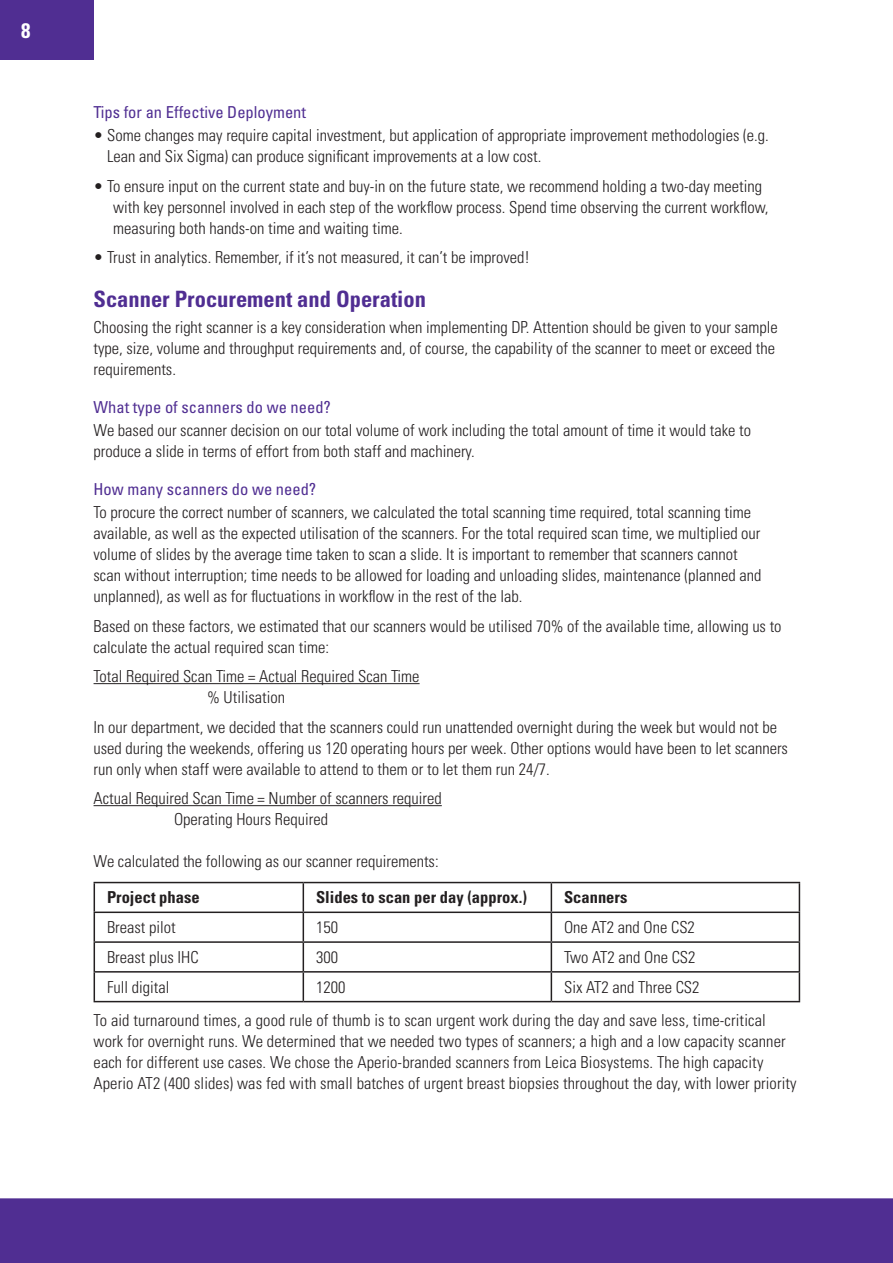
<style>
.page{position:relative;width:893px;height:1263px;background:#fff}
.page>*{position:absolute;margin:0;border:0;box-sizing:border-box;transform-origin:0 0}
.t1{font:700 condensed 22.5px "Univers LT Std";color:#502e92}
.t2{font:700 condensed 21px "Univers LT Std";color:#fff}
.t3{font:300 condensed 16.5px/21px "Univers LT Std";color:#231f20}
.t4{font:condensed 16.5px "Univers LT Std";color:#502e92}
.t5{font:700 condensed 16.5px "Univers LT Std";color:#231f20}
</style>
<div class="page">
<div style="left:0;top:1198px;width:893px;height:65px;background:#502e92"></div>
<div style="left:0;top:0;width:94px;height:60px;background:#502e92"></div>
<hr style="left:94px;top:683px;width:326px;height:1px;background:#231f20">
<hr style="left:94px;top:805px;width:348px;height:1px;background:#231f20">
<hr style="left:94px;top:882px;width:209px;height:1px;background:#231f20">
<hr style="left:303px;top:882px;width:248px;height:1px;background:#231f20">
<hr style="left:551px;top:882px;width:249px;height:1px;background:#231f20">
<hr style="left:94px;top:911px;width:209px;height:2px;background:#231f20">
<hr style="left:303px;top:911px;width:248px;height:2px;background:#231f20">
<hr style="left:551px;top:911px;width:249px;height:2px;background:#231f20">
<hr style="left:94px;top:941px;width:209px;height:2px;background:#231f20">
<hr style="left:303px;top:941px;width:248px;height:2px;background:#231f20">
<hr style="left:551px;top:941px;width:249px;height:2px;background:#231f20">
<hr style="left:94px;top:971px;width:209px;height:1px;background:#231f20">
<svg style="left:94px;top:883px;width:1px;height:118px"></svg>
<hr style="left:303px;top:971px;width:248px;height:1px;background:#231f20">
<svg style="left:303px;top:883px;width:1px;height:118px"></svg>
<hr style="left:551px;top:971px;width:249px;height:1px;background:#231f20">
<svg style="left:551px;top:883px;width:1px;height:118px"></svg>
<svg style="left:799px;top:883px;width:1px;height:118px"></svg>
<hr style="left:94px;top:1001px;width:209px;height:1px;background:#231f20">
<hr style="left:303px;top:1001px;width:248px;height:1px;background:#231f20">
<hr style="left:551px;top:1001px;width:249px;height:1px;background:#231f20">
<p class="t2" style="left:21px;top:18px;width:11px">8</p>
<p class="t4" style="left:94px;top:102px;width:214px">Tips for an Effective Deployment</p>
<p class="t3" style="left:107px;top:125px;width:663px;text-indent:-14px">• Some changes may require capital investment, but application of appropriate improvement methodologies (e.g.<br>Lean and Six Sigma) can produce significant improvements at a low cost.</p>
<p class="t3" style="left:113px;top:176px;width:657px;text-indent:-20px">• To ensure input on the current state and buy-in on the future state, we recommend holding a two-day meeting with key personnel involved in each step of the workflow process. Spend time observing the current workflow, measuring both hands-on time and waiting time.</p>
<p class="t3" style="left:94px;top:247px;width:438px">• Trust in analytics. Remember, if it’s not measured, it can’t be improved!</p>
<h1 class="t1" style="left:94px;top:286px;width:334px">Scanner Procurement and Operation</h1>
<p class="t3" style="left:94px;top:316px;width:686px">Choosing the right scanner is a key consideration when implementing DP. Attention should be given to your sample type, size, volume and throughput requirements and, of course, the capability of the scanner to meet or exceed the requirements.</p>
<p class="t4" style="left:94px;top:396px;width:239px">What type of scanners do we need?</p>
<p class="t3" style="left:94px;top:419px;width:659px">We based our scanner decision on our total volume of work including the total amount of time it would take to produce a slide in terms of effort from both staff and machinery.</p>
<p class="t4" style="left:94px;top:478px;width:224px">How many scanners do we need?</p>
<p class="t3" style="left:94px;top:502px;width:669px">To procure the correct number of scanners, we calculated the total scanning time required, total scanning time available, as well as the expected utilisation of the scanners. For the total required scan time, we multiplied our volume of slides by the average time taken to scan a slide. It is important to remember that scanners cannot scan without interruption; time needs to be allowed for loading and unloading slides, maintenance (planned and unplanned), as well as for fluctuations in workflow in the rest of the lab.</p>
<p class="t3" style="left:94px;top:615px;width:690px">Based on these factors, we estimated that our scanners would be utilised 70% of the available time, allowing us to calculate the actual required scan time:</p>
<p class="t3" style="left:207px;top:666px;width:214px;text-indent:-114px">Total Required Scan Time = Actual Required Scan Time % Utilisation</p>
<p class="t3" style="left:94px;top:716px;width:696px">In our department, we decided that the scanners could run unattended overnight during the week but would not be used during the weekends, offering us 120 operating hours per week. Other options would have been to let scanners run only when staff were available to attend to them or to let them run 24/7.</p>
<p class="t3" style="left:174px;top:788px;width:269px;text-indent:-81px">Actual Required Scan Time = Number of scanners required<br>Operating Hours Required</p>
<p class="t3" style="left:94px;top:851px;width:347px">We calculated the following as our scanner requirements:</p>
<p class="t5" style="left:107px;top:887px;width:94px">Project phase</p>
<p class="t5" style="left:316px;top:887px;width:212px">Slides to scan per day (approx.)</p>
<p class="t5" style="left:564px;top:887px;width:65px">Scanners</p>
<p class="t3" style="left:107px;top:917px;width:70px">Breast pilot</p>
<p class="t3" style="left:316px;top:917px;width:23px">150</p>
<p class="t3" style="left:564px;top:917px;width:132px">One AT2 and One CS2</p>
<p class="t3" style="left:107px;top:947px;width:93px">Breast plus IHC</p>
<p class="t3" style="left:316px;top:947px;width:23px">300</p>
<p class="t3" style="left:564px;top:947px;width:133px">Two AT2 and One CS2</p>
<p class="t3" style="left:107px;top:976px;width:64px">Full digital</p>
<p class="t3" style="left:316px;top:976px;width:31px">1200</p>
<p class="t3" style="left:94px;top:970px;width:674px;line-height:33.2px;text-indent:471px">Six AT2 and Three CS2<br>To aid turnaround times, a good rule of thumb is to scan urgent work during the day and save less, time-critical</p>
<p class="t3" style="left:94px;top:1030px;width:705px">work for overnight runs. We determined that we needed two types of scanners; a high and a low capacity scanner each for different use cases. We chose the Aperio-branded scanners from Leica Biosystems. The high capacity<br>Aperio AT2 (400 slides) was fed with small batches of urgent breast biopsies throughout the day, with lower priority</p>
</div>
